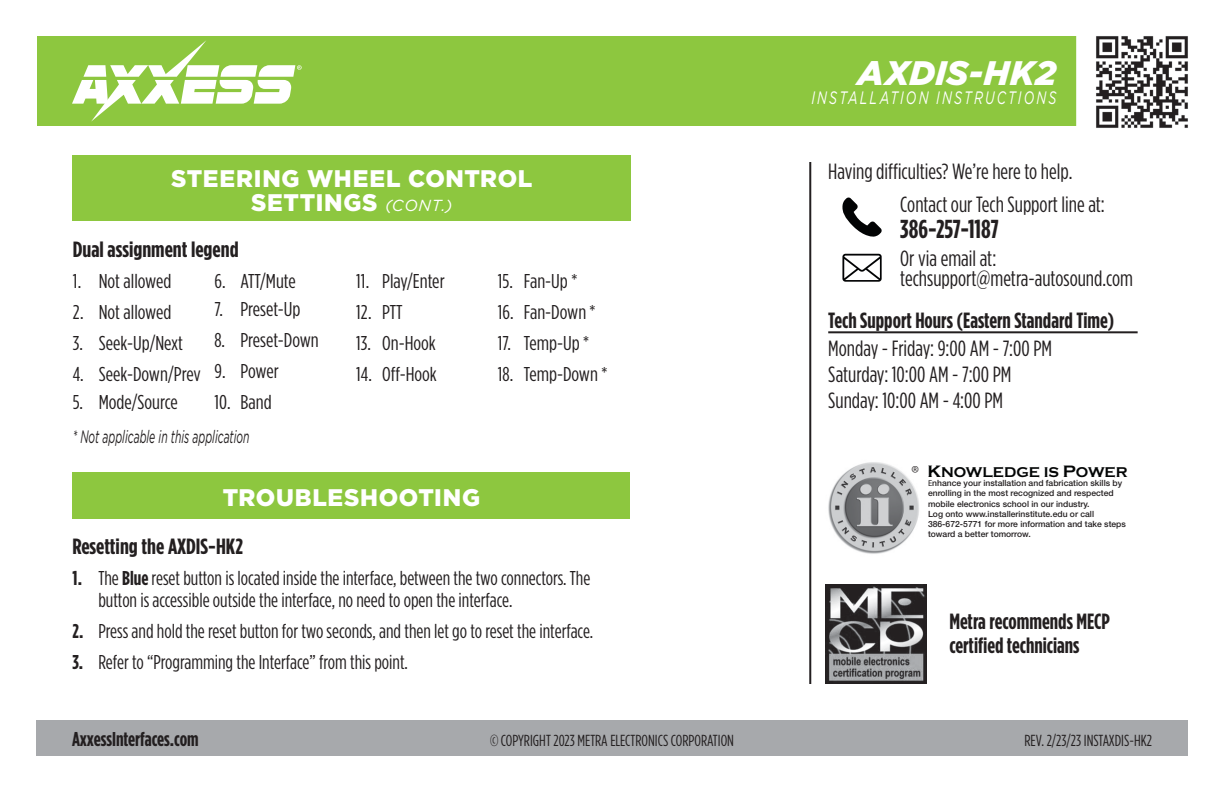
<style>
.page{position:relative;width:1224px;height:792px;background:#fff}
.page>*{position:absolute;margin:0;border:0;box-sizing:border-box;transform-origin:0 0}
.t1{font:italic 900 34px "Gotham";letter-spacing:.01em;color:#fff}
.t2{font:700 26px "Gotham Condensed";color:#231f20}
.t3{font:900 24px/24px "Gotham";letter-spacing:.03em;color:#fff;text-align:center}
.t4{font:22px/26px "Gotham Condensed";color:#231f20}
.body_copy{font:700 22px/24px "Gotham Condensed";color:#231f20}
.body_copy-2{font:700 22px "Gotham Condensed";color:#231f20;scale:1.06 1}
.body_copy-3{font:20px/22px "Gotham Condensed";color:#231f20}
.body_copy-4{font:20px "Gotham Condensed";color:#231f20;scale:1.05 1}
.t5{font:700 20px "Gotham Condensed";color:#231f20}
.Page_head{font:italic 18px "Gotham";color:#231f20;scale:.58 1}
.t6{font:italic 18px "Gotham";letter-spacing:.165em;color:#fff;scale:.7 1}
.t7{font:16px "Gotham Condensed";color:#231f20}
.t8{font:700 14.6px "Copperplate Gothic";color:#030505}
.t9{font:14.6px "Myriad";color:#231f20}
.t10{font:500 8.6px/10.2px "Helvetica Neue";color:#231f20}
.s1{font-weight:400;font-style:italic;font-size:16px}
.s2{font-weight:700}
.s3{font-size:17.2px}
.s4{font-family:"Myriad";font-weight:400}
</style>
<div class="page">
<div style="left:36px;top:720px;width:1152px;height:36px;background:#a7a9ac"></div>
<hr style="left:809px;top:162px;width:2px;height:522px;background:#231f20">
<div style="left:37px;top:36px;width:1150px;height:90px;background:#8dc73f"></div>
<div style="left:1077px;top:2px;width:120px;height:140px;background:#fff"></div>
<img style="left:1096px;top:36px;width:92px;height:92px">
<img style="left:828px;top:462px;width:91px;height:92px">
<img style="left:826px;top:584px;width:100px;height:100px">
<svg style="left:72px;top:40px;width:230px;height:82px"></svg>
<hr style="left:828px;top:331px;width:310px;height:2px;background:#231f20">
<svg style="left:842px;top:198px;width:40px;height:39px"></svg>
<svg style="left:842px;top:254px;width:40px;height:28px"></svg>
<div style="left:72px;top:155px;width:559px;height:66px;background:#8dc73f"></div>
<div style="left:72px;top:472px;width:558px;height:46px;background:#8dc73f"></div>
<h1 class="t1" style="left:857px;top:53px;width:201px">AXDIS-HK2</h1>
<p class="t3" style="left:171px;top:166px;width:363px">STEERING WHEEL CONTROL<br>SETTINGS <span class="s1">(CONT.)</span></p>
<p class="body_copy-2" style="left:73px;top:237px;width:158px">Dual assignment legend</p>
<p class="body_copy-4" style="left:73px;top:270px;width:95px">1. Not allowed</p>
<p class="body_copy-4" style="left:73px;top:301px;width:95px">2. Not allowed</p>
<p class="body_copy-4" style="left:73px;top:332px;width:107px">3. Seek-Up/Next</p>
<p class="body_copy-4" style="left:73px;top:363px;width:123px">4. Seek-Down/Prev</p>
<p class="body_copy-4" style="left:73px;top:391px;width:102px">5. Mode/Source</p>
<p class="body_copy-4" style="left:214px;top:270px;width:79px">6. ATT/Mute</p>
<p class="body_copy-4" style="left:214px;top:298px;width:83px">7. Preset-Up</p>
<p class="body_copy-4" style="left:214px;top:329px;width:101px">8. Preset-Down</p>
<p class="body_copy-4" style="left:214px;top:360px;width:63px">9. Power</p>
<p class="body_copy-4" style="left:214px;top:391px;width:56px">10. Band</p>
<p class="Page_head" style="left:73px;top:427px;width:306px">* Not applicable in this application</p>
<p class="body_copy-4" style="left:356px;top:270px;width:86px">11. Play/Enter</p>
<p class="body_copy-4" style="left:356px;top:301px;width:46px">12. PTT</p>
<p class="body_copy-4" style="left:356px;top:332px;width:78px">13. On-Hook</p>
<p class="body_copy-4" style="left:356px;top:363px;width:78px">14. Off-Hook</p>
<p class="t3" style="left:223px;top:484px;width:259px">TROUBLESHOOTING</p>
<p class="body_copy-2" style="left:72px;top:534px;width:162px">Resetting the AXDIS-HK2</p>
<p class="body_copy-4" style="left:498px;top:270px;width:77px">15. Fan-Up *</p>
<p class="body_copy-4" style="left:498px;top:301px;width:94px">16. Fan-Down *</p>
<p class="body_copy-4" style="left:498px;top:332px;width:88px">17. Temp-Up *</p>
<p class="body_copy-4" style="left:498px;top:363px;width:106px">18. Temp-Down *</p>
<p class="body_copy-3" style="left:98px;top:567px;width:494px;text-indent:-26px"><span class="s2">1.</span> The <span class="s2">Blue</span> reset button is located inside the interface, between the two connectors. The button is accessible outside the interface, no need to open the interface.</p>
<p class="body_copy-3" style="left:72px;top:620px;width:522px"><span class="s2">2.</span> Press and hold the reset button for two seconds, and then let go to reset the interface.</p>
<p class="body_copy-3" style="left:72px;top:651px;width:337px"><span class="s2">3.</span> Refer to “Programming the Interface” from this point.</p>
<p class="t6" style="left:811px;top:88px;width:352px">INSTALLATION INSTRUCTIONS</p>
<p class="t4" style="left:900px;top:154px;width:206px;line-height:33px;text-indent:-72px">Having difficulties? We’re here to help.<br>Contact our Tech Support line at:</p>
<h2 class="t2" style="left:900px;top:214px;width:100px">386-257-1187</h2>
<p class="t4" style="left:900px;top:248px;width:234px;line-height:20px">Or via email at: techsupport@metra-autosound.com</p>
<p class="body_copy" style="left:828px;top:307px;width:288px">Tech Support Hours (Eastern Standard Time)</p>
<p class="t4" style="left:828px;top:335px;width:225px">Monday - Friday: 9:00 AM - 7:00 PM<br>Saturday: 10:00 AM - 7:00 PM<br>Sunday: 10:00 AM - 4:00 PM</p>
<p class="t9" style="left:912px;top:464px;width:9px">®</p>
<p class="t8" style="left:927px;top:464px;width:202px"><span class="s3">K</span>NOWLEDGE IS <span class="s3">P</span>OWER</p>
<p class="t10" style="left:928px;top:477px;width:199px"><span class="s4">E</span>nhance your installation and fabrication skills by enrolling in the most recognized and respected mobile electronics school in our industry.<br>Log onto www.installerinstitute.edu or call 386-672-5771 for more information and take steps toward a better tomorrow.</p>
<p class="body_copy" style="left:949px;top:609px;width:162px">Metra recommends MECP certified technicians</p>
<p class="t5" style="left:72px;top:728px;width:128px">AxxessInterfaces.com</p>
<p class="t7" style="left:490px;top:732px;width:245px">© COPYRIGHT 2023 METRA ELECTRONICS CORPORATION</p>
<p class="t7" style="left:1024px;top:732px;width:129px">REV. 2/23/23 INSTAXDIS-HK2</p>
</div>
